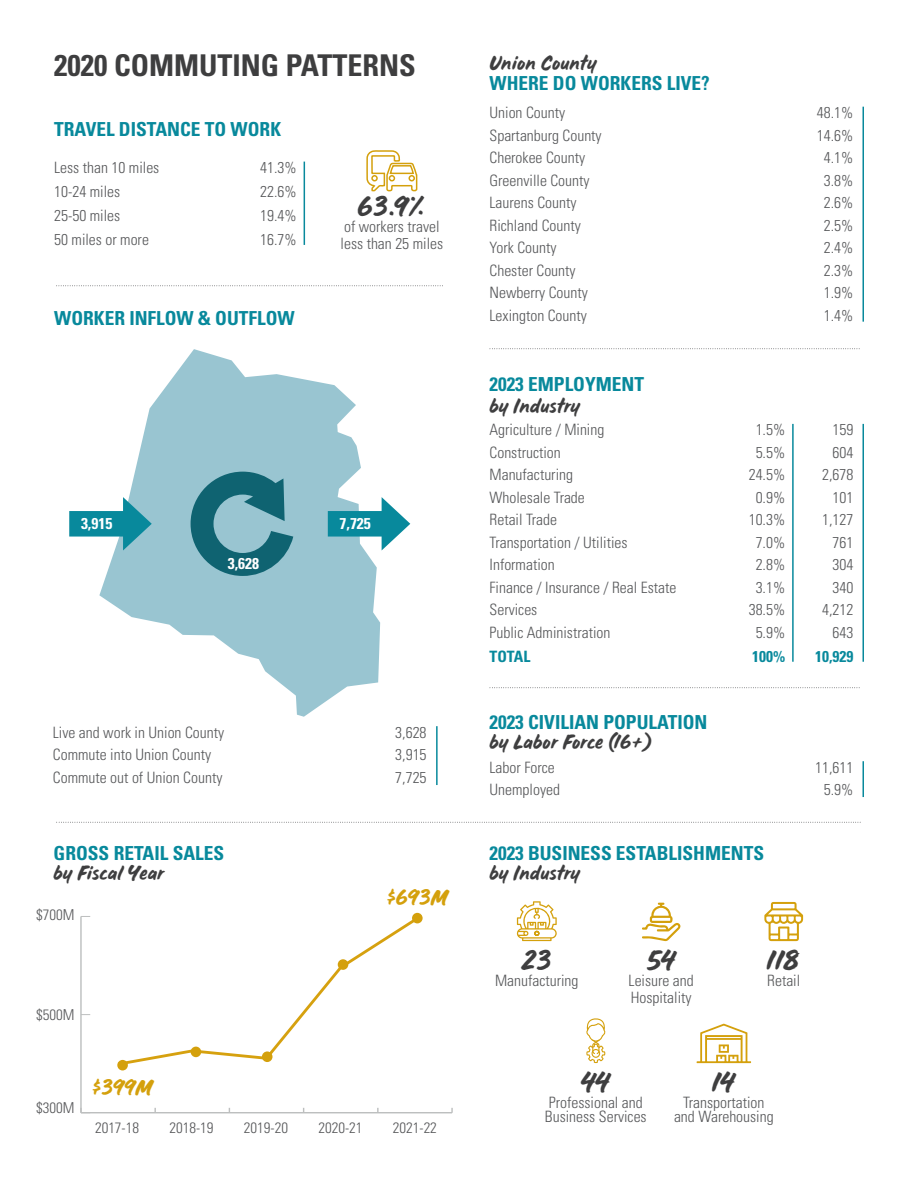
<style>
.page{position:relative;width:918px;height:1188px;background:#fff}
.page>*{position:absolute;margin:0;border:0;box-sizing:border-box;transform-origin:0 0}
.t1{font:700 condensed 30px "Univers LT Std";color:#3e3e3f}
.t2{font:27px "Double Take";color:#3e3e3f}
.t3{font:21px "Double Take";color:#d4a00c}
.t4{font:19.5px "Double Take";color:#3e3e3f}
.t5{font:700 condensed 19.35px "Univers LT Std";color:#08899c}
.t6{font:300 condensed 15.6px/22.5px "Univers LT Std";color:#57585a}
.t7{font:700 condensed 15.6px "Univers LT Std";color:#08899c}
.t8{font:700 condensed 15.6px "Univers LT Std";color:#fff}
.t9{font:300 condensed 15px "Univers LT Std";color:#57585a}
</style>
<div class="page">
<hr style="left:81px;top:1112px;width:371px;height:1px;background:#bdbfbf">
<hr style="left:80px;top:916px;width:2px;height:197px;background:#bdbfbf">
<svg style="left:117px;top:920px;width:302px;height:144px"></svg>
<div style="left:412px;top:913px;width:11px;height:10px;background:#d4a00c;border-radius:50%"></div>
<div style="left:338px;top:959px;width:10px;height:11px;background:#d4a00c;border-radius:50%"></div>
<div style="left:262px;top:1051px;width:11px;height:11px;background:#d4a00c;border-radius:50%"></div>
<div style="left:191px;top:1047px;width:10px;height:10px;background:#d4a00c;border-radius:50%"></div>
<div style="left:117px;top:1060px;width:11px;height:10px;background:#d4a00c;border-radius:50%"></div>
<svg style="left:489px;top:687px;width:371px;height:1px"></svg>
<svg style="left:489px;top:348px;width:371px;height:2px"></svg>
<svg style="left:56px;top:285px;width:387px;height:2px"></svg>
<svg style="left:56px;top:821px;width:805px;height:2px"></svg>
<hr style="left:862px;top:107px;width:2px;height:215px;background:#08899c">
<hr style="left:862px;top:761px;width:2px;height:36px;background:#08899c">
<hr style="left:436px;top:726px;width:2px;height:59px;background:#08899c">
<svg style="left:99px;top:349px;width:281px;height:368px;fill:#99c5d1"></svg>
<svg style="left:191px;top:472px;width:102px;height:104px;background:#50919e"></svg>
<svg style="left:69px;top:497px;width:83px;height:53px"></svg>
<svg style="left:328px;top:497px;width:82px;height:53px"></svg>
<svg style="left:366px;top:150px;width:52px;height:42px"></svg>
<hr style="left:304px;top:162px;width:1px;height:83px;background:#08899c">
<hr style="left:862px;top:424px;width:2px;height:238px;background:#08899c">
<hr style="left:792px;top:424px;width:2px;height:238px;background:#08899c">
<svg style="left:642px;top:903px;width:39px;height:38px"></svg>
<svg style="left:764px;top:902px;width:39px;height:39px"></svg>
<svg style="left:516px;top:901px;width:41px;height:40px"></svg>
<svg style="left:697px;top:1024px;width:54px;height:39px"></svg>
<svg style="left:586px;top:1018px;width:20px;height:45px"></svg>
<h1 class="t1" style="left:54px;top:47px;width:363px">2020 COMMUTING PATTERNS</h1>
<p class="t5" style="left:54px;top:117px;width:228px">TRAVEL DISTANCE TO WORK</p>
<p class="t6" style="left:54px;top:155px;width:107px;line-height:24px">Less than 10 miles<br>10-24 miles<br>25-50 miles<br>50 miles or more</p>
<p class="t6" style="left:260px;top:155px;width:38px;line-height:24px;text-align:justify">41.3% 22.6% 19.4% 16.7%</p>
<p class="t5" style="left:54px;top:306px;width:242px">WORKER INFLOW &amp; OUTFLOW</p>
<h2 class="t2" style="left:358px;top:187px;width:70px">63.9%</h2>
<p class="t6" style="left:341px;top:219px;width:104px;line-height:16.5px">of workers travel less than 25 miles</p>
<p class="t8" style="left:81px;top:514px;width:33px">3,915</p>
<p class="t8" style="left:340px;top:514px;width:33px">7,725</p>
<p class="t8" style="left:228px;top:554px;width:33px">3,628</p>
<p class="t6" style="left:53px;top:721px;width:173px">Live and work in Union County<br>Commute into Union County<br>Commute out of Union County</p>
<p class="t5" style="left:54px;top:841px;width:172px">GROSS RETAIL SALES</p>
<p class="t4" style="left:54px;top:859px;width:112px">by Fiscal Year</p>
<p class="t9" style="left:36px;top:906px;width:40px">$700M</p>
<p class="t9" style="left:36px;top:1006px;width:40px">$500M</p>
<p class="t6" style="left:395px;top:721px;width:33px;text-align:justify">3,628<br>3,915<br>7,725</p>
<h3 class="t3" style="left:387px;top:882px;width:62px">$693M</h3>
<p class="t9" style="left:36px;top:1099px;width:40px">$300M</p>
<h3 class="t3" style="left:93px;top:1072px;width:62px">$399M</h3>
<p class="t9" style="left:95px;top:1119px;width:46px">2017-18</p>
<p class="t9" style="left:169px;top:1119px;width:46px">2018-19</p>
<p class="t9" style="left:244px;top:1119px;width:46px">2019-20</p>
<p class="t9" style="left:318px;top:1119px;width:46px">2020-21</p>
<p class="t9" style="left:393px;top:1119px;width:46px">2021-22</p>
<p class="t4" style="left:490px;top:48px;width:108px">Union County</p>
<p class="t5" style="left:490px;top:71px;width:222px">WHERE DO WORKERS LIVE?</p>
<p class="t6" style="left:490px;top:101px;width:114px">Union County<br>Spartanburg County<br>Cherokee County<br>Greenville County<br>Laurens County<br>Richland County<br>York County<br>Chester County<br>Newberry County<br>Lexington County</p>
<p class="t5" style="left:490px;top:373px;width:156px">2023 EMPLOYMENT</p>
<p class="t4" style="left:490px;top:391px;width:92px">by Industry</p>
<p class="t6" style="left:490px;top:419px;width:188px">Agriculture / Mining<br>Construction<br>Manufacturing<br>Wholesale Trade<br>Retail Trade<br>Transportation / Utilities<br>Information<br>Finance / Insurance / Real Estate<br>Services<br>Public Administration</p>
<p class="t7" style="left:490px;top:647px;width:42px">TOTAL</p>
<p class="t5" style="left:490px;top:710px;width:219px">2023 CIVILIAN POPULATION</p>
<p class="t4" style="left:490px;top:728px;width:164px">by Labor Force (16+)</p>
<p class="t6" style="left:490px;top:756px;width:72px">Labor Force<br>Unemployed</p>
<p class="t6" style="left:749px;top:419px;width:38px;text-align:center">1.5%<br>5.5%<br>24.5%<br>0.9%<br>10.3%<br>7.0%<br>2.8%<br>3.1%<br>38.5%<br>5.9%</p>
<p class="t7" style="left:752px;top:647px;width:35px">100%</p>
<p class="t5" style="left:490px;top:841px;width:276px">2023 BUSINESS ESTABLISHMENTS</p>
<p class="t4" style="left:490px;top:859px;width:92px">by Industry</p>
<p class="t6" style="left:817px;top:101px;width:38px;text-align:center">48.1%<br>14.6%<br>4.1%<br>3.8%<br>2.6%<br>2.5%<br>2.4%<br>2.3%<br>1.9%<br>1.4%</p>
<p class="t6" style="left:822px;top:419px;width:33px;text-align:right">159<br>604<br>2,678<br>101<br>1,127<br>761<br>304<br>340<br>4,212<br>643</p>
<p class="t7" style="left:815px;top:647px;width:40px">10,929</p>
<p class="t6" style="left:815px;top:756px;width:40px;text-align:center">11,611<br>5.9%</p>
<h2 class="t2" style="left:522px;top:941px;width:32px">23</h2>
<h2 class="t2" style="left:647px;top:941px;width:31px">54</h2>
<h2 class="t2" style="left:767px;top:941px;width:35px">118</h2>
<p class="t6" style="left:495px;top:970px;width:85px">Manufacturing</p>
<p class="t6" style="left:629px;top:973px;width:67px;line-height:16.5px">Leisure and<br>Hospitality</p>
<p class="t6" style="left:767px;top:970px;width:35px">Retail</p>
<h2 class="t2" style="left:582px;top:1063px;width:30px">44</h2>
<h2 class="t2" style="left:712px;top:1063px;width:24px">14</h2>
<p class="t6" style="left:545px;top:1096px;width:103px;line-height:13.5px">Professional and<br>Business Services</p>
<p class="t6" style="left:674px;top:1096px;width:101px;line-height:13.5px;text-align:center">Transportation and Warehousing</p>
</div>
